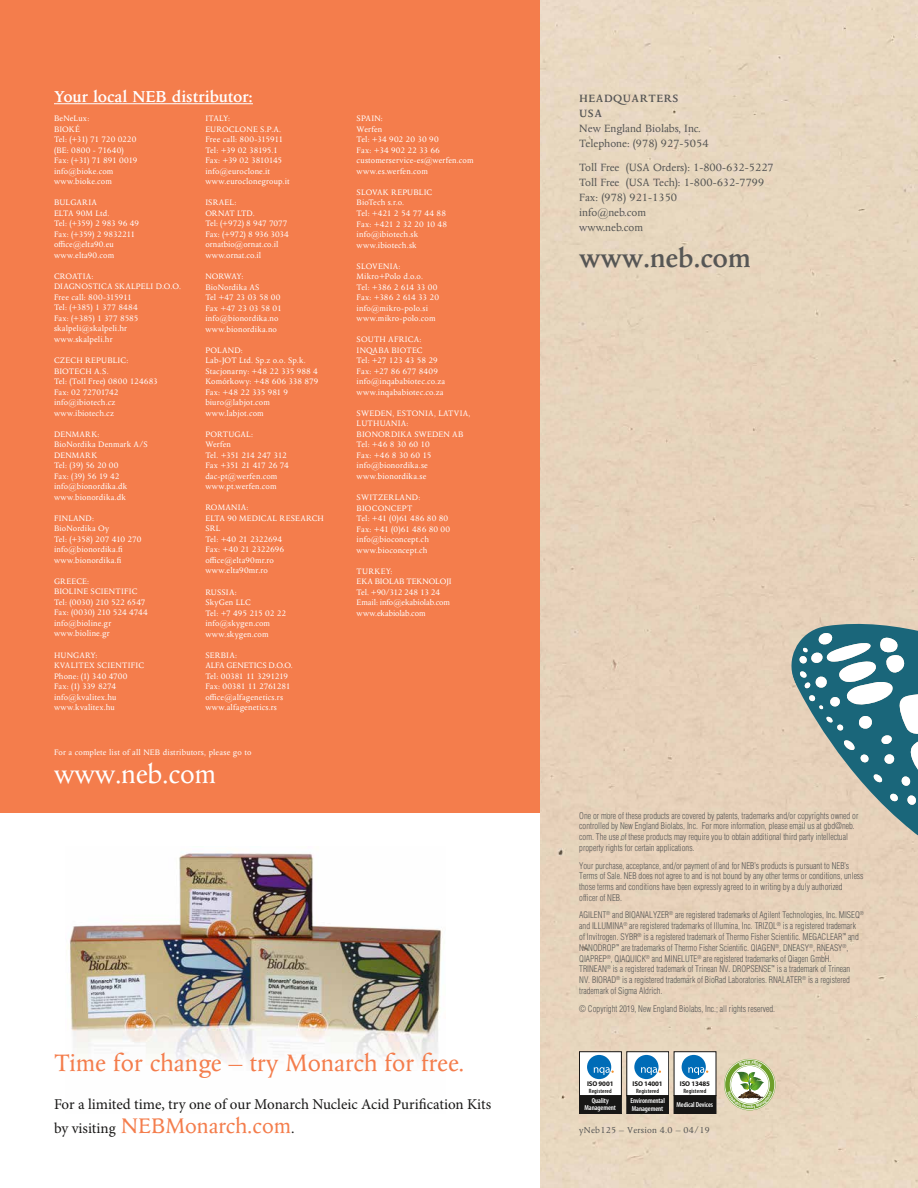
<style>
.page{position:relative;width:918px;height:1188px;background:#fff}
.page>*{position:absolute;margin:0;border:0;box-sizing:border-box;transform-origin:0 0}
.t1{font:30px "Columbus MT Std";letter-spacing:-.01em;color:#fff}
.t2{font:600 30px "Columbus MT Std";letter-spacing:-.01em;color:#565655}
.t3{font:27px "Columbus MT Pro";color:#f47d4c}
.t4{font:24px "Columbus MT Pro";color:#f47d4c}
.t5{font:600 18px "Columbus MT Std";color:#fff}
.t6{font:15px "Minion Pro";color:#181716}
.t7{font:12px/15px "Columbus MT Std";color:#565655}
.t8{font:600 12px/15px "Columbus MT Std";letter-spacing:.04em;color:#565655}
.t9{font:9.75px "Columbus MT Pro";letter-spacing:.025em;color:#565655}
.t10{font:9px/10.5px "Columbus MT Std";letter-spacing:.015em;color:#fff}
.t11{font:300 condensed 9px/10.8px "Helvetica LT Std";color:#565655;scale:.95 1}
.t12{font:9px/10.5px "Columbus MT Std";letter-spacing:-.01em;color:#fff}
.t13{font:600 condensed 7.2px/7.2px "Myriad Pro";letter-spacing:-.01em;color:#fff}
.t14{font:700 6.9px "Myriad Pro";letter-spacing:-.02em;color:#181716}
.t15{font:600 condensed 6.15px "Myriad Pro";letter-spacing:.02em;color:#181716}
.s1{font-family:"Minion Pro";font-size:15px;color:#181716}
</style>
<div class="page">
<div style="left:0;top:0;width:918px;height:812px;background:#f47d4c"></div>
<img style="left:67px;top:853px;width:375px;height:212px">
<div style="left:540px;top:0;width:378px;height:1188px;background:#e7d4bc"></div>
<div style="left:786px;top:590px;width:132px;height:431px;background:#e6d2ba"></div>
<svg style="left:890px;top:793px;width:8px;height:9px"></svg>
<svg style="left:907px;top:795px;width:10px;height:10px"></svg>
<svg style="left:799px;top:632px;width:119px;height:154px;background:#6d98a1"></svg>
<div style="left:674px;top:1052px;width:42px;height:44px;background:#fff"></div>
<div style="left:674px;top:1096px;width:42px;height:18px;background:#181716"></div>
<div style="left:674px;top:1095px;width:42px;height:19px;border:1px solid #181716"></div>
<div style="left:682px;top:1055px;width:24px;height:24px;background:#006cb7;border-radius:50%"></div>
<svg style="left:688px;top:1067px;width:20px;height:8px"></svg>
<div style="left:627px;top:1052px;width:42px;height:44px;background:#fff"></div>
<div style="left:627px;top:1051px;width:42px;height:45px;border:1px solid #181716"></div>
<div style="left:627px;top:1096px;width:42px;height:18px;background:#181716"></div>
<div style="left:627px;top:1095px;width:42px;height:19px;border:1px solid #181716"></div>
<div style="left:634px;top:1055px;width:25px;height:24px;background:#006cb7;border-radius:50%"></div>
<svg style="left:641px;top:1067px;width:20px;height:8px"></svg>
<div style="left:579px;top:1052px;width:42px;height:44px;background:#fff"></div>
<div style="left:579px;top:1051px;width:43px;height:45px;border:1px solid #181716"></div>
<div style="left:579px;top:1096px;width:42px;height:18px;background:#181716"></div>
<div style="left:579px;top:1095px;width:43px;height:19px;border:1px solid #181716"></div>
<div style="left:587px;top:1055px;width:24px;height:24px;background:#006cb7;border-radius:50%"></div>
<svg style="left:594px;top:1067px;width:20px;height:8px"></svg>
<hr style="left:54px;top:103px;width:199px;height:1px;background:#fff">
<svg style="left:724px;top:1059px;width:52px;height:51px"></svg>
<h3 class="t5" style="left:54px;top:87px;width:200px">Your local NEB distributor:</h3>
<p class="t10" style="left:54px;top:113px;width:85px">BeNeLux:<br>BIOKÉ<br>Tel: (+31) 71 720 0220 (BE: 0800 - 71640)<br>Fax: (+31) 71 891 0019 info@bioke.com www.bioke.com</p>
<p class="t10" style="left:54px;top:197px;width:87px">BULGARIA<br>ELTA 90M Ltd.<br>Tel: (+359) 2 983 96 49<br>Fax: (+359) 2 9832211 office@elta90.eu www.elta90.com</p>
<p class="t10" style="left:54px;top:271px;width:129px">CROATIA:<br>DIAGNOSTICA SKALPELI D.O.O.<br>Free call: 800-315911<br>Tel: (+385) 1 377 8484<br>Fax: (+385) 1 377 8585 skalpeli@skalpeli.hr www.skalpeli.hr</p>
<p class="t10" style="left:54px;top:355px;width:105px">CZECH REPUBLIC:<br>BIOTECH A.S.<br>Tel: (Toll Free) 0800 124683<br>Fax: 02 72701742 info@ibiotech.cz www.ibiotech.cz</p>
<p class="t10" style="left:54px;top:429px;width:95px">DENMARK:<br>BioNordika Denmark A/S<br>DENMARK<br>Tel: (39) 56 20 00<br>Fax: (39) 56 19 42 info@bionordika.dk www.bionordika.dk</p>
<p class="t10" style="left:54px;top:513px;width:89px">FINLAND:<br>BioNordika Oy<br>Tel: (+358) 207 410 270 info@bionordika.fi www.bionordika.fi</p>
<p class="t10" style="left:54px;top:576px;width:95px">GREECE:<br>BIOLINE SCIENTIFIC<br>Tel: (0030) 210 522 6547<br>Fax: (0030) 210 524 4744 info@bioline.gr www.bioline.gr</p>
<p class="t10" style="left:54px;top:650px;width:92px">HUNGARY:<br>KVALITEX SCIENTIFIC<br>Phone: (1) 340 4700<br>Fax: (1) 339 8274 info@kvalitex.hu www.kvalitex.hu</p>
<p class="t10" style="left:205px;top:113px;width:86px">ITALY:<br>EUROCLONE S.P.A.<br>Free call: 800-315911<br>Tel: +39 02 38195.1<br>Fax: +39 02 3810145 info@euroclone.it www.euroclonegroup.it</p>
<p class="t10" style="left:205px;top:198px;width:85px">ISRAEL:<br>ORNAT LTD.<br>Tel: (+972) 8 947 7077<br>Fax: (+972) 8 936 3034 ornatbio@ornat.co.il www.ornat.co.il</p>
<p class="t10" style="left:205px;top:271px;width:78px">NORWAY:<br>BioNordika AS<br>Tel +47 23 03 58 00<br>Fax +47 23 03 58 01 info@bionordika.no www.bionordika.no</p>
<p class="t10" style="left:205px;top:345px;width:115px">POLAND:<br>Lab-JOT Ltd. Sp.z o.o. Sp.k.<br>Stacjonarny: +48 22 335 988 4<br>Komórkowy: +48 606 338 879<br>Fax: +48 22 335 981 9 biuro@labjot.com www.labjot.com</p>
<p class="t10" style="left:205px;top:429px;width:85px">PORTUGAL:<br>Werfen<br>Tel. +351 214 247 312<br>Fax +351 21 417 26 74 dac-pt@werfen.com www.pt.werfen.com</p>
<p class="t10" style="left:205px;top:503px;width:120px">ROMANIA:<br>ELTA 90 MEDICAL RESEARCH<br>SRL<br>Tel: +40 21 2322694<br>Fax: +40 21 2322696 office@elta90mr.ro www.elta90mr.ro</p>
<p class="t10" style="left:205px;top:587px;width:82px">RUSSIA:<br>SkyGen LLC<br>Tel: +7 495 215 02 22 info@skygen.com www.skygen.com</p>
<p class="t10" style="left:205px;top:650px;width:89px">SERBIA:<br>ALFA GENETICS D.O.O.<br>Tel: 00381 11 3291219<br>Fax: 00381 11 2761281 office@alfagenetics.rs www.alfagenetics.rs</p>
<p class="t10" style="left:54px;top:747px;width:199px">For a complete list of all NEB distributors, please go to</p>
<h1 class="t1" style="left:54px;top:758px;width:164px">www.neb.com</h1>
<p class="t10" style="left:357px;top:114px;width:118px">SPAIN:<br>Werfen<br>Tel: +34 902 20 30 90<br>Fax: +34 902 22 33 66 customerservice-es@werfen.com www.es.werfen.com</p>
<p class="t10" style="left:357px;top:187px;width:92px">SLOVAK REPUBLIC<br>BioTech s.r.o.<br>Tel: +421 2 54 77 44 88<br>Fax: +421 2 32 20 10 48 info@ibiotech.sk www.ibiotech.sk</p>
<p class="t10" style="left:357px;top:261px;width:84px">SLOVENIA:<br>Mikro+Polo d.o.o.<br>Tel: +386 2 614 33 00<br>Fax: +386 2 614 33 20 info@mikro-polo.si www.mikro-polo.com</p>
<p class="t10" style="left:357px;top:334px;width:90px">SOUTH AFRICA:<br>INQABA BIOTEC<br>Tel: +27 123 43 58 29<br>Fax: +27 86 677 8409 info@inqababiotec.co.za www.inqababiotec.co.za</p>
<p class="t10" style="left:357px;top:408px;width:115px">SWEDEN, ESTONIA, LATVIA,<br>LUTHUANIA:<br>BIONORDIKA SWEDEN AB<br>Tel: +46 8 30 60 10<br>Fax: +46 8 30 60 15 info@bionordika.se www.bionordika.se</p>
<p class="t10" style="left:357px;top:492px;width:95px">SWITZERLAND:<br>BIOCONCEPT<br>Tel: +41 (0)61 486 80 80<br>Fax: +41 (0)61 486 80 00 info@bioconcept.ch www.bioconcept.ch</p>
<p class="t12" style="left:357px;top:566px;width:97px">TURKEY:<br>EKA BIOLAB TEKNOLOJI<br>Tel. +90/312 248 13 24<br>Email: info@ekabiolab.com www.ekabiolab.com</p>
<h2 class="t3" style="left:54px;top:1048px;width:412px">Time for change – try Monarch for free.</h2>
<h3 class="t6" style="left:54px;top:1095px;width:439px">For a limited time, try one of our Monarch Nucleic Acid Purification Kits</h3>
<h3 class="t4" style="left:54px;top:1112px;width:242px"><span class="s1">by visiting</span> NEBMonarch.com<span class="s1">.</span></h3>
<h3 class="t8" style="left:579px;top:92px;width:101px">HEADQUARTERS<br>USA</h3>
<h3 class="t7" style="left:579px;top:121px;width:131px">New England Biolabs, Inc.<br>Telephone: (978) 927-5054</h3>
<h3 class="t7" style="left:579px;top:160px;width:196px">Toll Free (USA Orders): 1-800-632-5227<br>Toll Free (USA Tech): 1-800-632-7799<br>Fax: (978) 921-1350<br>info@neb.com<br>www.neb.com</h3>
<h1 class="t2" style="left:579px;top:242px;width:173px">www.neb.com</h1>
<p class="t11" style="left:579px;top:810px;width:295px">One or more of these products are covered by patents, trademarks and/or copyrights owned or controlled by New England Biolabs, Inc. For more information, please email us at gbd@neb. com. The use of these products may require you to obtain additional third party intellectual property rights for certain applications.</p>
<p class="t11" style="left:579px;top:860px;width:301px">Your purchase, acceptance, and/or payment of and for NEB’s products is pursuant to NEB’s Terms of Sale. NEB does not agree to and is not bound by any other terms or conditions, unless those terms and conditions have been expressly agreed to in writing by a duly authorized<br>officer of NEB.</p>
<p class="t11" style="left:579px;top:910px;width:301px">AGILENT<sup>®</sup> and BIOANALYZER<sup>®</sup> are registered trademarks of Agilent Technologies, Inc. MISEQ<sup>® </sup>and ILLUMINA<sup>®</sup> are registered trademarks of Illumina, Inc. TRIZOL<sup>®</sup> is a registered trademark of Invitrogen. SYBR<sup>®</sup> is a registered trademark of Thermo Fisher Scientific. MEGACLEAR<sup>™</sup> and NANODROP<sup>™</sup> are trademarks of Thermo Fisher Scientific. QIAGEN<sup>®</sup>, DNEASY<sup>®</sup>, RNEASY<sup>®</sup>, QIAPREP<sup>®</sup>, QIAQUICK<sup>®</sup> and MINELUTE<sup>®</sup> are registered trademarks of Qiagen GmbH.<br>TRINEAN<sup>®</sup> is a registered trademark of Trinean NV. DROPSENSE<sup>™</sup> is a trademark of Trinean<br>NV. BIORAD<sup>®</sup> is a registered trademark of BioRad Laboratories. RNALATER<sup>®</sup> is a registered trademark of Sigma Aldrich.</p>
<p class="t11" style="left:579px;top:1003px;width:208px">© Copyright 2019, New England Biolabs, Inc.; all rights reserved.</p>
<p class="t14" style="left:587px;top:1079px;width:28px">ISO 9001</p>
<p class="t15" style="left:589px;top:1088px;width:25px">Registered</p>
<p class="t13" style="left:585px;top:1097px;width:33px;text-align:center">Quality<br>Management</p>
<p class="t14" style="left:633px;top:1079px;width:32px">ISO 14001</p>
<p class="t15" style="left:636px;top:1088px;width:25px">Registered</p>
<p class="t13" style="left:630px;top:1097px;width:36px">Environmental<br>Management</p>
<p class="t14" style="left:680px;top:1079px;width:32px">ISO 13485</p>
<p class="t15" style="left:683px;top:1088px;width:25px">Registered</p>
<p class="t13" style="left:677px;top:1101px;width:38px">Medical Devices</p>
<p class="t9" style="left:579px;top:1124px;width:132px">yNeb125 – Version 4.0 – 04/19</p>
</div>
